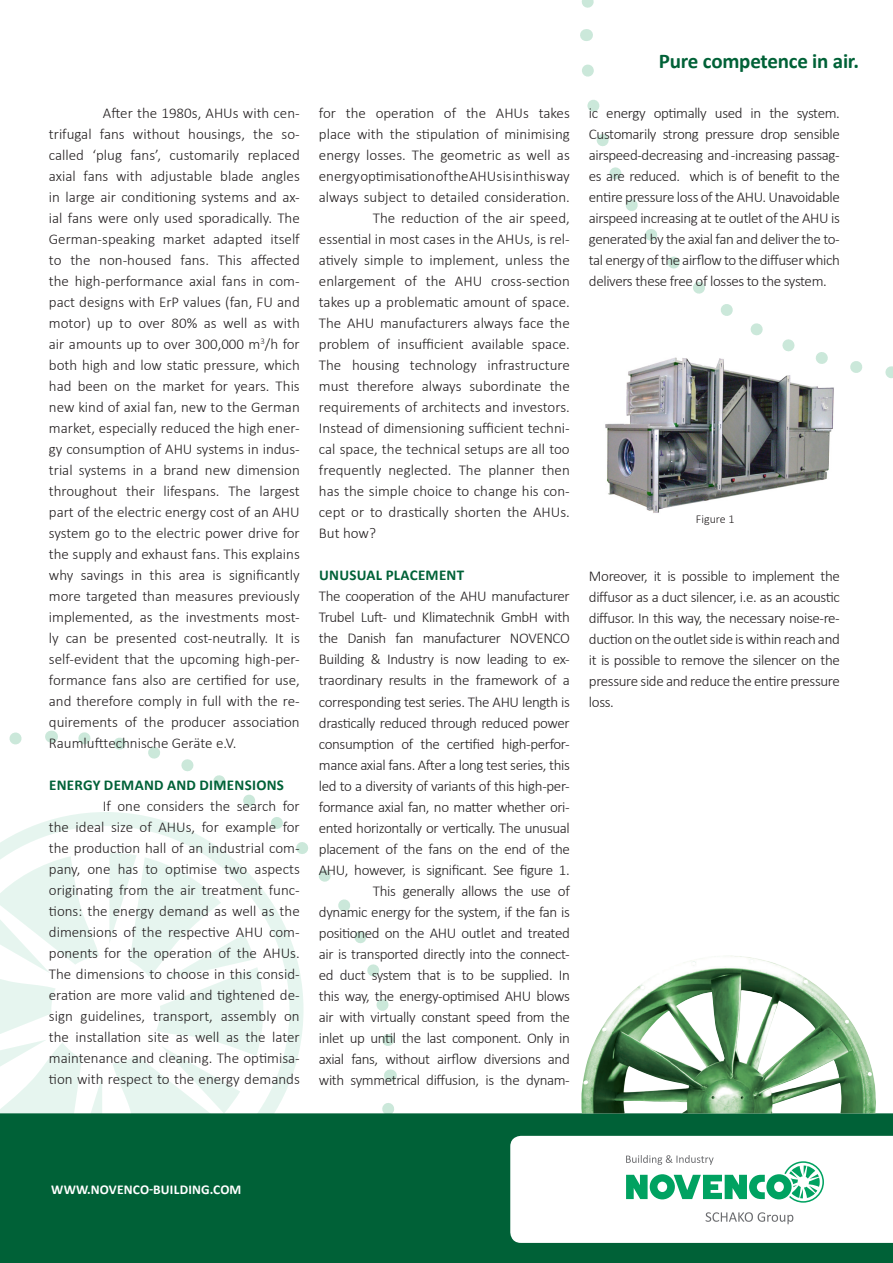
<style>
.page{position:relative;width:893px;height:1263px;background:#fff}
.page>*{position:absolute;margin:0;border:0;box-sizing:border-box;transform-origin:0 0}
.t1{font:700 21px "Calibri";letter-spacing:-.01em;color:#006137}
.body{font:300 15px/21px "Calibri";letter-spacing:-.025em;color:#231f20;text-align:justify}
.body-2{font:300 15px "Calibri";color:#231f20}
.t2{font:700 15px "Calibri";letter-spacing:.02em;color:#006137}
.body-3{font:300 15px "Calibri";letter-spacing:-.005em;color:#231f20}
.t3{font:700 13.5px "Calibri";letter-spacing:.015em;color:#fff}
.t4{font:300 12px "Calibri";color:#231f20}
</style>
<div class="page">
<img style="left:605px;top:381px;width:229px;height:132px">
<svg style="left:582px;top:64px;width:311px;height:317px"></svg>
<svg style="left:580px;top:0;width:14px;height:41px"></svg>
<svg style="left:892px;top:368px;width:1px;height:12px"></svg>
<svg style="left:113px;top:1053px;width:144px;height:28px"></svg>
<svg style="left:119px;top:1081px;width:275px;height:32px"></svg>
<svg style="left:102px;top:737px;width:292px;height:316px"></svg>
<svg style="left:390px;top:1069px;width:1px;height:12px"></svg>
<svg style="left:0;top:730px;width:102px;height:383px"></svg>
<div style="left:0;top:1113px;width:893px;height:150px;background:#006137"></div>
<svg style="left:510px;top:1128px;width:383px;height:115px"></svg>
<img style="left:581px;top:955px;width:295px;height:158px">
<p class="body" style="left:49px;top:102px;width:252px;text-indent:54px">After the 1980s, AHUs with cen&shy;trifugal fans without housings, the so&shy;called ‘plug fans’, customarily replaced axial fans with adjustable blade angles in large air conditioning systems and ax&shy;ial fans were only used sporadically. The German-speaking market adapted itself to the non-housed fans. This affected the high-performance axial fans in com&shy;pact designs with ErP values (fan, FU and motor) up to over 80% as well as with air amounts up to over 300,000 m<sup>3</sup>/h for both high and low static pressure, which had been on the market for years. This new kind of axial fan, new to the German market, especially reduced the high ener&shy;gy consumption of AHU systems in indus&shy;trial systems in a brand new dimension throughout their lifespans. The largest part of the electric energy cost of an AHU system go to the electric power drive for the supply and exhaust fans. This explains why savings in this area is significantly more targeted than measures previously implemented, as the investments most&shy;ly can be presented cost-neutrally. It is self-evident that the upcoming high-per&shy;formance fans also are certified for use, and therefore comply in full with the re&shy;quirements of the producer association Raumlufttechnische Geräte e.V.</p>
<p class="t2" style="left:49px;top:774px;width:236px">ENERGY DEMAND AND DIMENSIONS</p>
<p class="body" style="left:49px;top:795px;width:252px;text-indent:54px">If one considers the search for the ideal size of AHUs, for example for the production hall of an industrial com&shy;pany, one has to optimise two aspects originating from the air treatment func&shy;tions: the energy demand as well as the dimensions of the respective AHU com&shy;ponents for the operation of the AHUs.<br>The dimensions to choose in this consid&shy;eration are more valid and tightened de&shy;sign guidelines, transport, assembly on the installation site as well as the later maintenance and cleaning. The optimisa&shy;tion with respect to the energy demands</p>
<p class="body-2" style="left:319px;top:103px;width:252px">for the operation of the AHUs takes</p>
<p class="body-2" style="left:319px;top:124px;width:252px">place with the stipulation of minimising</p>
<p class="body-2" style="left:319px;top:145px;width:252px">energy losses. The geometric as well as</p>
<p class="body-3" style="left:319px;top:166px;width:252px">energy optimisation of the AHUs is in this way</p>
<p class="body-2" style="left:319px;top:187px;width:252px">always subject to detailed consideration.</p>
<p class="body-2" style="left:373px;top:208px;width:198px">The reduction of the air speed,</p>
<p class="body-2" style="left:319px;top:229px;width:252px">essential in most cases in the AHUs, is rel-</p>
<p class="body-2" style="left:319px;top:250px;width:252px">atively simple to implement, unless the</p>
<p class="body-2" style="left:319px;top:271px;width:252px">enlargement of the AHU cross-section</p>
<p class="body-2" style="left:319px;top:292px;width:252px">takes up a problematic amount of space.</p>
<p class="body-2" style="left:319px;top:313px;width:252px">The AHU manufacturers always face the</p>
<p class="body-2" style="left:319px;top:334px;width:252px">problem of insufficient available space.</p>
<p class="body-2" style="left:319px;top:355px;width:252px">The housing technology infrastructure</p>
<p class="body-2" style="left:319px;top:376px;width:252px">must therefore always subordinate the</p>
<p class="body-2" style="left:319px;top:397px;width:252px">requirements of architects and investors.</p>
<p class="body-2" style="left:319px;top:418px;width:252px">Instead of dimensioning sufficient techni-</p>
<p class="body-2" style="left:319px;top:439px;width:252px">cal space, the technical setups are all too</p>
<p class="body-2" style="left:319px;top:460px;width:252px">frequently neglected. The planner then</p>
<p class="body-2" style="left:319px;top:481px;width:252px">has the simple choice to change his con-</p>
<p class="body-2" style="left:319px;top:502px;width:252px">cept or to drastically shorten the AHUs.</p>
<p class="body" style="left:319px;top:522px;width:59px">But how?</p>
<p class="t2" style="left:319px;top:565px;width:146px">UNUSUAL PLACEMENT</p>
<p class="body" style="left:319px;top:586px;width:252px;text-align:right">The cooperation of the AHU manufacturer Trubel Luft- und Klimatechnik GmbH with the Danish fan manufacturer NOVENCO Building &amp; Industry is now leading to ex&shy;traordinary results in the framework of a corresponding test series. The AHU length is drastically reduced through reduced power consumption of the certified high-perfor&shy;mance axial fans. After a long test series, this led to a diversity of variants of this high-per&shy;formance axial fan, no matter whether ori&shy;ented horizontally or vertically. The unusual placement of the fans on the end of the AHU, however, is significant. See figure 1.<br>This generally allows the use of<br>dynamic energy for the system, if the fan is positioned on the AHU outlet and treated air is transported directly into the connect&shy;ed duct system that is to be supplied. In this way, the energy-optimised AHU blows air with virtually constant speed from the inlet up until the last component. Only in axial fans, without airflow diversions and with symmetrical diffusion, is the dynam-</p>
<p class="t1" style="left:659px;top:46px;width:202px">Pure competence in air.</p>
<p class="body" style="left:589px;top:102px;width:252px">ic energy optimally used in the system.<br>Customarily strong pressure drop sensible airspeed-decreasing and -increasing passag&shy;es are reduced. which is of benefit to the entire pressure loss of the AHU. Unavoidable airspeed increasing at te outlet of the AHU is generated by the axial fan and deliver the to&shy;tal energy of the airflow to the diffuser which delivers these free of losses to the system.</p>
<p class="t4" style="left:696px;top:512px;width:40px">Figure 1</p>
<p class="body" style="left:589px;top:566px;width:252px">Moreover, it is possible to implement the diffusor as a duct silencer, i.e. as an acoustic diffusor. In this way, the necessary noise-re&shy;duction on the outlet side is within reach and it is possible to remove the silencer on the pressure side and reduce the entire pressure loss.</p>
<p class="t3" style="left:51px;top:1180px;width:192px">WWW.NOVENCO-BUILDING.COM</p>
</div>
